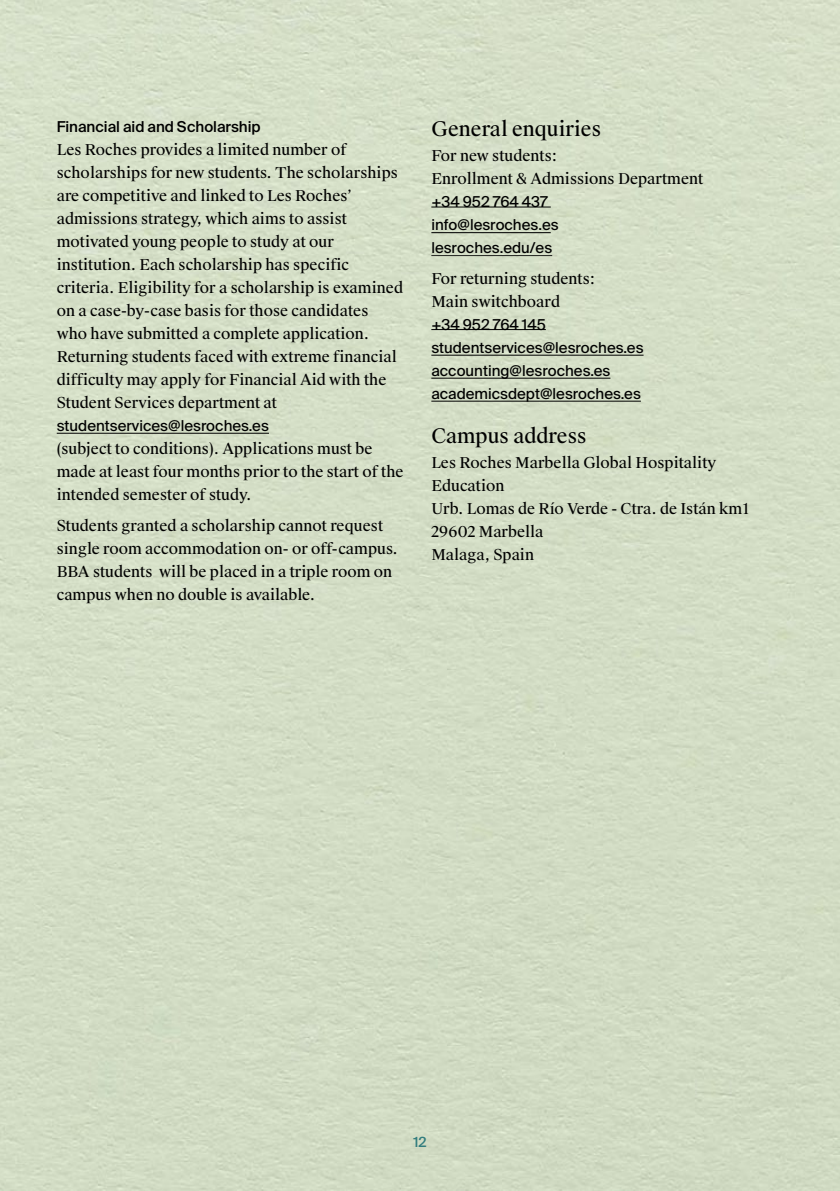
<style>
.page{position:relative;width:840px;height:1191px;background:#fff}
.page>*{position:absolute;margin:0;border:0;box-sizing:border-box;transform-origin:0 0}
.t1{font:20px "Suisse Works";color:#000}
.t2{font:15px/23px "Suisse Works";color:#000}
.t3{font:15px/23px "Suisse Intl";color:#000}
.t4{font:500 15px "Suisse Intl";color:#000}
.t5{font:500 14px "Suisse Intl";color:#327d7e}
</style>
<div class="page">
<div style="left:0;top:0;width:839px;height:1191px;background:#d3ddc5"></div>
<hr style="left:57px;top:433px;width:212px;height:1px;background:#000">
<hr style="left:431px;top:207px;width:119px;height:1px;background:#000">
<hr style="left:431px;top:329px;width:114px;height:1px;background:#000">
<hr style="left:431px;top:401px;width:209px;height:1px;background:#000">
<hr style="left:431px;top:378px;width:179px;height:1px;background:#000">
<hr style="left:431px;top:355px;width:212px;height:1px;background:#000">
<hr style="left:431px;top:255px;width:121px;height:1px;background:#000">
<hr style="left:431px;top:232px;width:119px;height:1px;background:#000">
<p class="t4" style="left:57px;top:118px;width:205px">Financial aid and Scholarship</p>
<p class="t2" style="left:57px;top:139px;width:348px">Les Roches provides a limited number of scholarships for new students. The scholarships are competitive and linked to Les Roches’ admissions strategy, which aims to assist motivated young people to study at our institution. Each scholarship has specific criteria. Eligibility for a scholarship is examined on a case-by-case basis for those candidates<br>who have submitted a complete application.<br>Returning students faced with extreme financial difficulty may apply for Financial Aid with the Student Services department at</p>
<p class="t3" style="left:57px;top:414px;width:213px">studentservices@lesroches.es</p>
<p class="t2" style="left:57px;top:438px;width:348px">(subject to conditions). Applications must be made at least four months prior to the start of the intended semester of study.</p>
<p class="t2" style="left:57px;top:514px;width:342px">Students granted a scholarship cannot request single room accommodation on- or off-campus.<br>BBA students will be placed in a triple room on campus when no double is available.</p>
<h1 class="t1" style="left:431px;top:116px;width:171px">General enquiries</h1>
<p class="t2" style="left:431px;top:145px;width:273px">For new students:<br>Enrollment &amp; Admissions Department</p>
<p class="t3" style="left:431px;top:190px;width:129px">+34 952 764 437 info@lesroches.es lesroches.edu/es</p>
<p class="t2" style="left:431px;top:267px;width:165px">For returning students:<br>Main switchboard</p>
<p class="t3" style="left:431px;top:313px;width:213px">+34 952 764 145 studentservices@lesroches.es accounting@lesroches.es academicsdept@lesroches.es</p>
<h1 class="t1" style="left:431px;top:423px;width:157px">Campus address</h1>
<p class="t2" style="left:431px;top:451px;width:319px">Les Roches Marbella Global Hospitality<br>Education<br>Urb. Lomas de Río Verde - Ctra. de Istán km1<br>29602 Marbella<br>Malaga, Spain</p>
<p class="t5" style="left:413px;top:1134px;width:15px">12</p>
</div>
